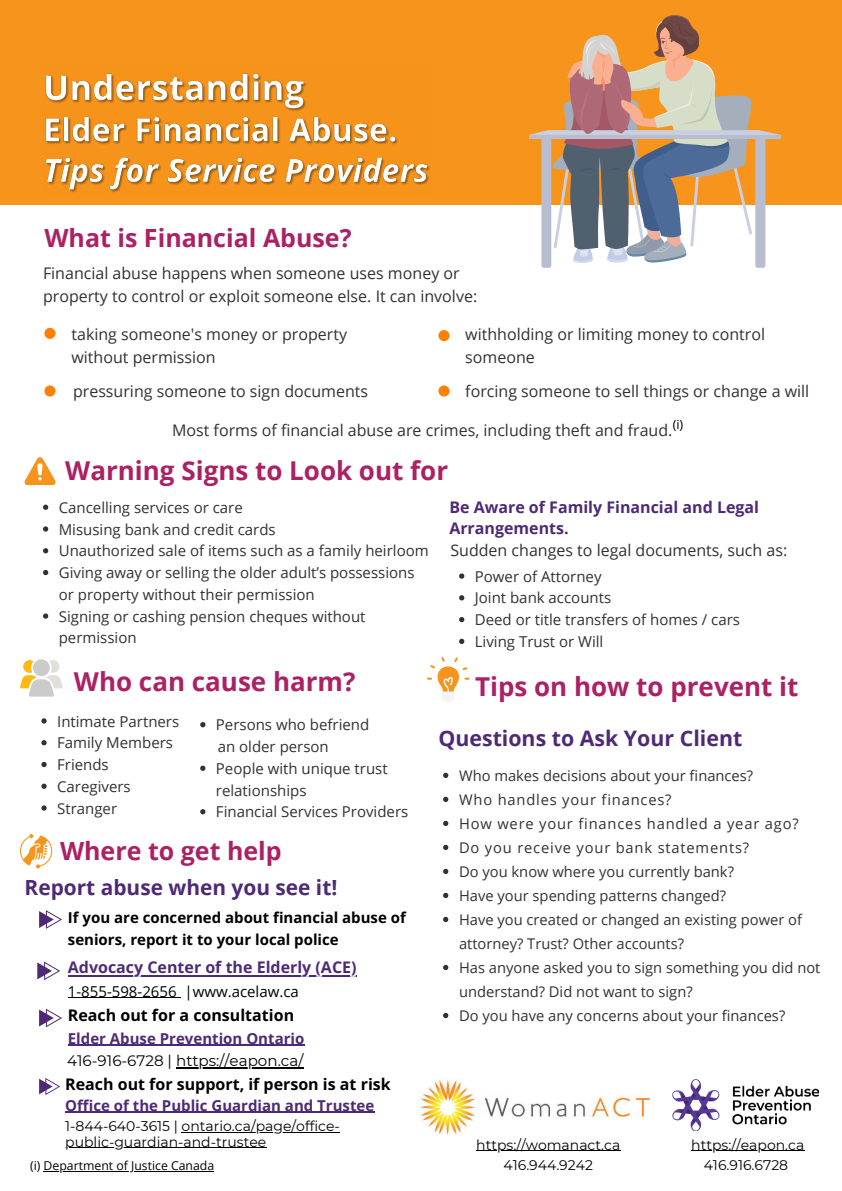
<style>
.page{position:relative;width:842px;height:1191px;background:#fff}
.page>*{position:absolute;margin:0;border:0;box-sizing:border-box;transform-origin:0 0}
.t1{font:700 26px "Open Sans";color:#ab2164}
.t2{font:700 25px "Open Sans";color:#ab2164}
.t3{font:700 21.3px "Open Sans";color:#4e2a76}
.t4{font:700 20.9px "Open Sans";color:#4e2a76}
.t5{font:16px/23.2px "Open Sans";color:#313131}
.t6{font:700 16px/20.2px "Open Sans";color:#4e2a76}
.t7{font:700 16px "Open Sans";color:#000}
.t8{font:15.1px "Montserrat";color:#000}
.t9{font:15px/21.8px "Open Sans";color:#313131}
.t10{font:700 15px/21.8px "Open Sans";color:#000}
.t11{font:700 15px "Open Sans";color:#4e2a76}
.t12{font:15px "Open Sans";color:#000}
.t13{font:14.7px/24px "Open Sans";color:#313131}
.t14{font:14px/20.2px "Montserrat";color:#000;text-align:center}
.t15{font:12.3px "Open Sans";color:#000}
</style>
<div class="page">
<div style="left:0;top:0;width:842px;height:205px;background:#f6941c"></div>
<svg style="left:25px;top:457px;width:30px;height:28px"></svg>
<svg style="left:427px;top:657px;width:43px;height:36px"></svg>
<svg style="left:20px;top:659px;width:43px;height:37px"></svg>
<div style="left:541px;top:136px;width:10px;height:132px;background:#b8becf;border-radius:2px"></div>
<div style="left:755px;top:135px;width:10px;height:133px;background:#b8becf;border-radius:2px"></div>
<svg style="left:529px;top:15px;width:252px;height:249px"></svg>
<svg style="left:20px;top:834px;width:32px;height:34px"></svg>
<svg style="left:39px;top:1008px;width:23px;height:19px"></svg>
<svg style="left:39px;top:1078px;width:21px;height:16px"></svg>
<img style="left:673px;top:1079px;width:146px;height:51px">
<div style="left:44px;top:328px;width:12px;height:11px;background:#ff7f00;border-radius:50%"></div>
<div style="left:44px;top:385px;width:12px;height:11px;background:#ff7f00;border-radius:50%"></div>
<div style="left:438px;top:330px;width:11px;height:11px;background:#ff7f00;border-radius:50%"></div>
<div style="left:438px;top:385px;width:11px;height:11px;background:#ff7f00;border-radius:50%"></div>
<img style="left:421px;top:1079px;width:228px;height:55px">
<svg style="left:43px;top:504px;width:5px;height:6px"></svg>
<svg style="left:43px;top:526px;width:5px;height:5px"></svg>
<svg style="left:43px;top:548px;width:5px;height:5px"></svg>
<svg style="left:43px;top:570px;width:5px;height:5px"></svg>
<svg style="left:43px;top:613px;width:5px;height:5px"></svg>
<img style="left:45px;top:73px;width:385px;height:119px">
<svg style="left:41px;top:718px;width:6px;height:5px"></svg>
<svg style="left:41px;top:740px;width:6px;height:5px"></svg>
<svg style="left:41px;top:761px;width:6px;height:6px"></svg>
<svg style="left:41px;top:783px;width:6px;height:5px"></svg>
<svg style="left:41px;top:805px;width:6px;height:5px"></svg>
<svg style="left:200px;top:722px;width:5px;height:5px"></svg>
<svg style="left:200px;top:765px;width:5px;height:5px"></svg>
<svg style="left:200px;top:809px;width:5px;height:5px"></svg>
<hr style="left:44px;top:1170px;width:170px;height:1px;background:#000">
<svg style="left:459px;top:573px;width:5px;height:5px"></svg>
<svg style="left:459px;top:595px;width:5px;height:5px"></svg>
<svg style="left:459px;top:617px;width:5px;height:5px"></svg>
<svg style="left:459px;top:638px;width:5px;height:6px"></svg>
<svg style="left:443px;top:772px;width:5px;height:6px"></svg>
<svg style="left:443px;top:796px;width:5px;height:6px"></svg>
<svg style="left:443px;top:820px;width:5px;height:6px"></svg>
<svg style="left:443px;top:844px;width:5px;height:6px"></svg>
<svg style="left:443px;top:868px;width:5px;height:6px"></svg>
<svg style="left:443px;top:892px;width:5px;height:6px"></svg>
<svg style="left:443px;top:916px;width:5px;height:6px"></svg>
<svg style="left:443px;top:964px;width:5px;height:6px"></svg>
<svg style="left:443px;top:1012px;width:5px;height:6px"></svg>
<hr style="left:176px;top:1066px;width:127px;height:2px;background:#000">
<hr style="left:182px;top:1131px;width:158px;height:1px;background:#000">
<hr style="left:65px;top:1147px;width:201px;height:1px;background:#000">
<hr style="left:68px;top:1044px;width:236px;height:1px;background:#4e2a76">
<hr style="left:65px;top:1111px;width:309px;height:2px;background:#4e2a76">
<hr style="left:691px;top:1150px;width:113px;height:1px;background:#000">
<hr style="left:476px;top:1150px;width:144px;height:1px;background:#000">
<svg style="left:39px;top:910px;width:23px;height:18px"></svg>
<svg style="left:37px;top:961px;width:23px;height:19px"></svg>
<hr style="left:68px;top:974px;width:289px;height:2px;background:#4e2a76">
<hr style="left:68px;top:997px;width:109px;height:1px;background:#000">
<h2 class="t2" style="left:44px;top:220px;width:309px">What is Financial Abuse?</h2>
<p class="t5" style="left:43px;top:261px;width:436px">Financial abuse happens when someone uses money or property to control or exploit someone else. It can involve:</p>
<p class="t5" style="left:71px;top:322px;width:277px">taking someone's money or property without permission</p>
<p class="t5" style="left:465px;top:322px;width:301px">withholding or limiting money to control someone</p>
<p class="t5" style="left:73px;top:379px;width:297px">pressuring someone to sign documents</p>
<p class="t5" style="left:465px;top:379px;width:345px">forcing someone to sell things or change a will</p>
<p class="t5" style="left:172px;top:418px;width:513px">Most forms of financial abuse are crimes, including theft and fraud.<sup>(i)</sup></p>
<h1 class="t1" style="left:65px;top:452px;width:384px">Warning Signs to Look out for</h1>
<p class="t9" style="left:59px;top:496px;width:371px">Cancelling services or care<br>Misusing bank and credit cards<br>Unauthorized sale of items such as a family heirloom Giving away or selling the older adult’s possessions or property without their permission<br>Signing or cashing pension cheques without permission</p>
<h1 class="t1" style="left:74px;top:663px;width:283px">Who can cause harm?</h1>
<p class="t9" style="left:57px;top:709px;width:124px">Intimate Partners<br>Family Members<br>Friends<br>Caregivers<br>Stranger</p>
<p class="t9" style="left:216px;top:713px;width:194px">Persons who befriend<br>an older person<br>People with unique trust relationships<br>Financial Services Providers</p>
<h2 class="t2" style="left:60px;top:833px;width:223px">Where to get help</h2>
<h3 class="t4" style="left:25px;top:872px;width:314px">Report abuse when you see it!</h3>
<p class="t10" style="left:68px;top:906px;width:340px">If you are concerned about financial abuse of seniors, report it to your local police</p>
<p class="t6" style="left:68px;top:956px;width:290px">Advocacy Center of the Elderly (ACE)</p>
<p class="t12" style="left:68px;top:980px;width:232px">1-855-598-2656 |www.acelaw.ca</p>
<p class="t7" style="left:68px;top:1003px;width:228px">Reach out for a consultation</p>
<p class="t8" style="left:67px;top:1049px;width:238px">416-916-6728 | https://eapon.ca/</p>
<p class="t7" style="left:65px;top:1073px;width:327px">Reach out for support, if person is at risk</p>
<p class="t14" style="left:65px;top:1117px;width:276px;line-height:15.8px;text-align:left">1-844-640-3615 | ontario.ca/page/office&shy;public-guardian-and-trustee</p>
<p class="t11" style="left:68px;top:1027px;width:238px">Elder Abuse Prevention Ontario</p>
<p class="t11" style="left:65px;top:1094px;width:311px">Office of the Public Guardian and Trustee</p>
<p class="t15" style="left:30px;top:1156px;width:186px">(i) Department of Justice Canada</p>
<p class="t6" style="left:449px;top:497px;width:311px">Be Aware of Family Financial and Legal<br>Arrangements.</p>
<p class="t5" style="left:450px;top:538px;width:338px">Sudden changes to legal documents, such as:</p>
<p class="t9" style="left:475px;top:565px;width:267px">Power of Attorney<br>Joint bank accounts<br>Deed or title transfers of homes / cars<br>Living Trust or Will</p>
<h1 class="t1" style="left:475px;top:668px;width:325px">Tips on how to prevent it</h1>
<h3 class="t3" style="left:438px;top:723px;width:305px">Questions to Ask Your Client</h3>
<p class="t13" style="left:459px;top:763px;width:363px">Who makes decisions about your finances?<br>Who handles your finances?<br>How were your finances handled a year ago?<br>Do you receive your bank statements?<br>Do you know where you currently bank?<br>Have your spending patterns changed?<br>Have you created or changed an existing power of attorney? Trust? Other accounts?<br>Has anyone asked you to sign something you did not understand? Did not want to sign?<br>Do you have any concerns about your finances?</p>
<p class="t14" style="left:476px;top:1133px;width:146px">https://womanact.ca<br>416.944.9242</p>
<p class="t14" style="left:691px;top:1133px;width:115px">https://eapon.ca<br>416.916.6728</p>
</div>
